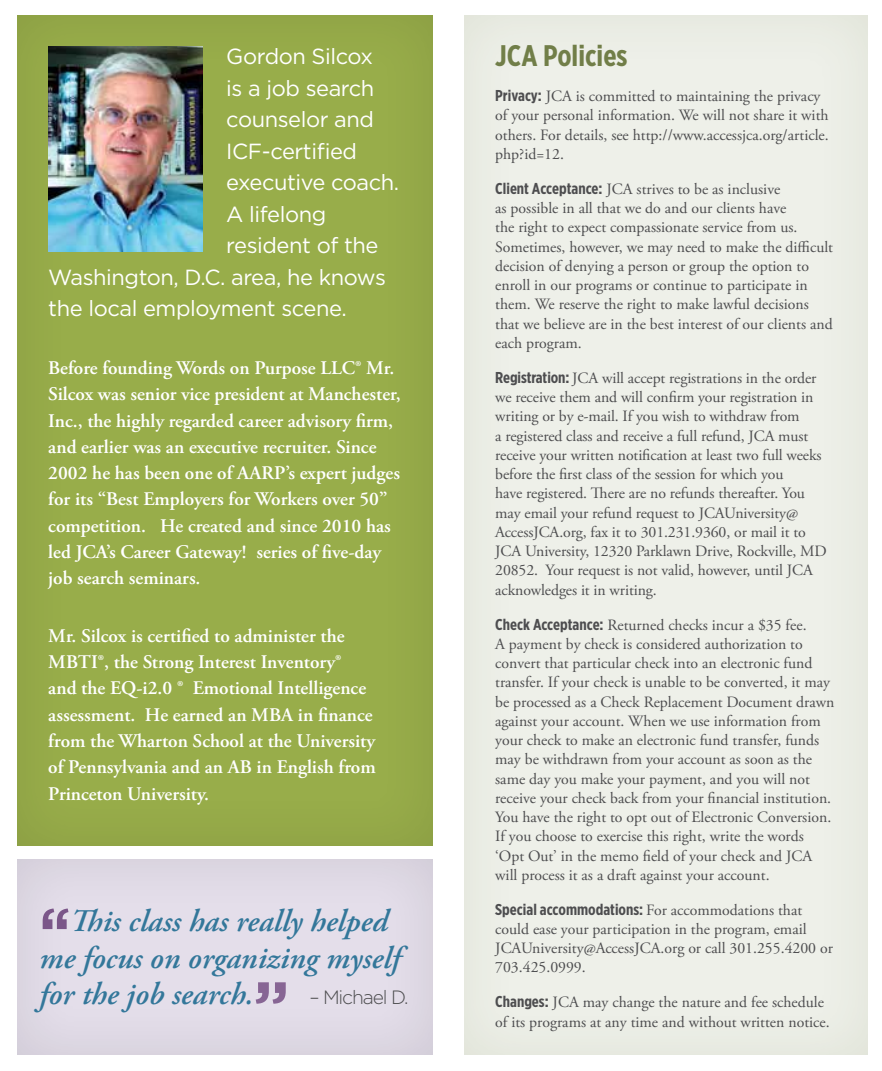
<style>
.page{position:relative;width:882px;height:1071px;background:#fff}
.page>*{position:absolute;margin:0;border:0;box-sizing:border-box;transform-origin:0 0}
.t1{font:italic 600 31.5px/36.8px "Adobe Garamond Pro";color:#33779a}
.t2{font:700 29.75px "Gotham X Narrow";color:#717e48}
.t3{font:21.88px "Gotham HTF";letter-spacing:-.02em;color:#fff}
.t4{font:600 19.25px/26.2px "Adobe Garamond Pro";color:#fff}
.t5{font:300 19.25px "Gotham HTF";letter-spacing:-.06em;color:#4d4d4f}
.t6{font:15.75px/19.2px "Adobe Garamond Pro";color:#4d4d4f}
.t7{font:700 15.75px "Gotham X Narrow";color:#4d4d4f}
.s1{font-family:"Gotham X Narrow";font-weight:700;font-style:normal;font-size:66.5px;color:#7b5689}
.s2{font-family:"Gotham";font-weight:700;font-style:normal;font-size:66.5px;color:#876594}
.s3{font-family:"Gotham X Narrow";font-weight:700}
.s4{font-family:"Adobe Garamond Pro";font-weight:400}
</style>
<div class="page">
<div style="left:464px;top:13px;width:406px;height:1043px;background:#eef0e9"></div>
<div style="left:16px;top:13px;width:419px;height:833px;background:#98ad4a"></div>
<div style="left:16px;top:857px;width:419px;height:198px;background:#e3dde9"></div>
<img style="left:48px;top:46px;width:155px;height:205px">
<h3 class="t3" style="left:226px;top:45px;width:148px">Gordon Silcox</h3>
<h3 class="t3" style="left:226px;top:76px;width:150px">is a job search</h3>
<h3 class="t3" style="left:226px;top:108px;width:149px">counselor and</h3>
<h3 class="t3" style="left:226px;top:139px;width:132px">ICF-certified</h3>
<h3 class="t3" style="left:226px;top:171px;width:175px">executive coach.</h3>
<h3 class="t3" style="left:226px;top:202px;width:102px">A lifelong</h3>
<h3 class="t3" style="left:226px;top:234px;width:154px">resident of the</h3>
<h3 class="t3" style="left:48px;top:265px;width:339px">Washington, D.C. area, he knows</h3>
<h3 class="t3" style="left:48px;top:297px;width:300px">the local employment scene.</h3>
<p class="t4" style="left:48px;top:355px;width:354px">Before founding Words on Purpose LLC® Mr.<br>Silcox was senior vice president at Manchester, Inc., the highly regarded career advisory firm, and earlier was an executive recruiter. Since 2002 he has been one of AARP’s expert judges for its “Best Employers for Workers over 50” competition. He created and since 2010 has led JCA’s Career Gateway! series of five-day job search seminars.</p>
<p class="t4" style="left:48px;top:623px;width:329px">Mr. Silcox is certified to administer the MBTI®, the Strong Interest Inventory®<br>and the EQ-i2.0 ® Emotional Intelligence assessment. He earned an MBA in finance from the Wharton School at the University of Pennsylvania and an AB in English from Princeton University.</p>
<h1 class="t1" style="left:40px;top:904px;width:362px"><span class="s1">“</span>This class has really helped me focus on organizing myself for the job search.<span class="s2">”</span></h1>
<p class="t5" style="left:309px;top:987px;width:101px">– Michael D.</p>
<h2 class="t2" style="left:495px;top:37px;width:134px">JCA Policies</h2>
<p class="t6" style="left:495px;top:87px;width:335px"><span class="s3">Privacy:</span> JCA is committed to maintaining the privacy of your personal information. We will not share it with others. For details, see http://www.accessjca.org/article. php?id=12.</p>
<p class="t6" style="left:495px;top:180px;width:339px"><span class="s3">Client Acceptance:</span> JCA strives to be as inclusive<br>as possible in all that we do and our clients have<br>the right to expect compassionate service from us.<br>Sometimes, however, we may need to make the difficult decision of denying a person or group the option to enroll in our programs or continue to participate in them. We reserve the right to make lawful decisions that we believe are in the best interest of our clients and each program.</p>
<p class="t6" style="left:495px;top:369px;width:333px"><span class="s3">Registration:</span> JCA will accept registrations in the order we receive them and will confirm your registration in writing or by e-mail. If you wish to withdraw from<br>a registered class and receive a full refund, JCA must receive your written notification at least two full weeks before the first class of the session for which you<br>have registered. There are no refunds thereafter. You may email your refund request to JCAUniversity@ AccessJCA.org, fax it to 301.231.9360, or mail it to JCA University, 12320 Parklawn Drive, Rockville, MD 20852. Your request is not valid, however, until JCA acknowledges it in writing.</p>
<p class="t6" style="left:495px;top:615px;width:341px"><span class="s3">Check Acceptance:</span> Returned checks incur a $35 fee.<br>A payment by check is considered authorization to convert that particular check into an electronic fund transfer. If your check is unable to be converted, it may be processed as a Check Replacement Document drawn against your account. When we use information from your check to make an electronic fund transfer, funds may be withdrawn from your account as soon as the same day you make your payment, and you will not receive your check back from your financial institution.<br>You have the right to opt out of Electronic Conversion.<br>If you choose to exercise this right, write the words ‘Opt Out’ in the memo field of your check and JCA will process it as a draft against your account.</p>
<p class="t7" style="left:495px;top:900px;width:309px">Special accommodations: <span class="s4">For accommodations that</span></p>
<p class="t6" style="left:495px;top:920px;width:339px">could ease your participation in the program, email<br>JCAUniversity@AccessJCA.org or call 301.255.4200 or<br>703.425.0999.</p>
<p class="t6" style="left:495px;top:993px;width:336px"><span class="s3">Changes:</span> JCA may change the nature and fee schedule of its programs at any time and without written notice.</p>
</div>
